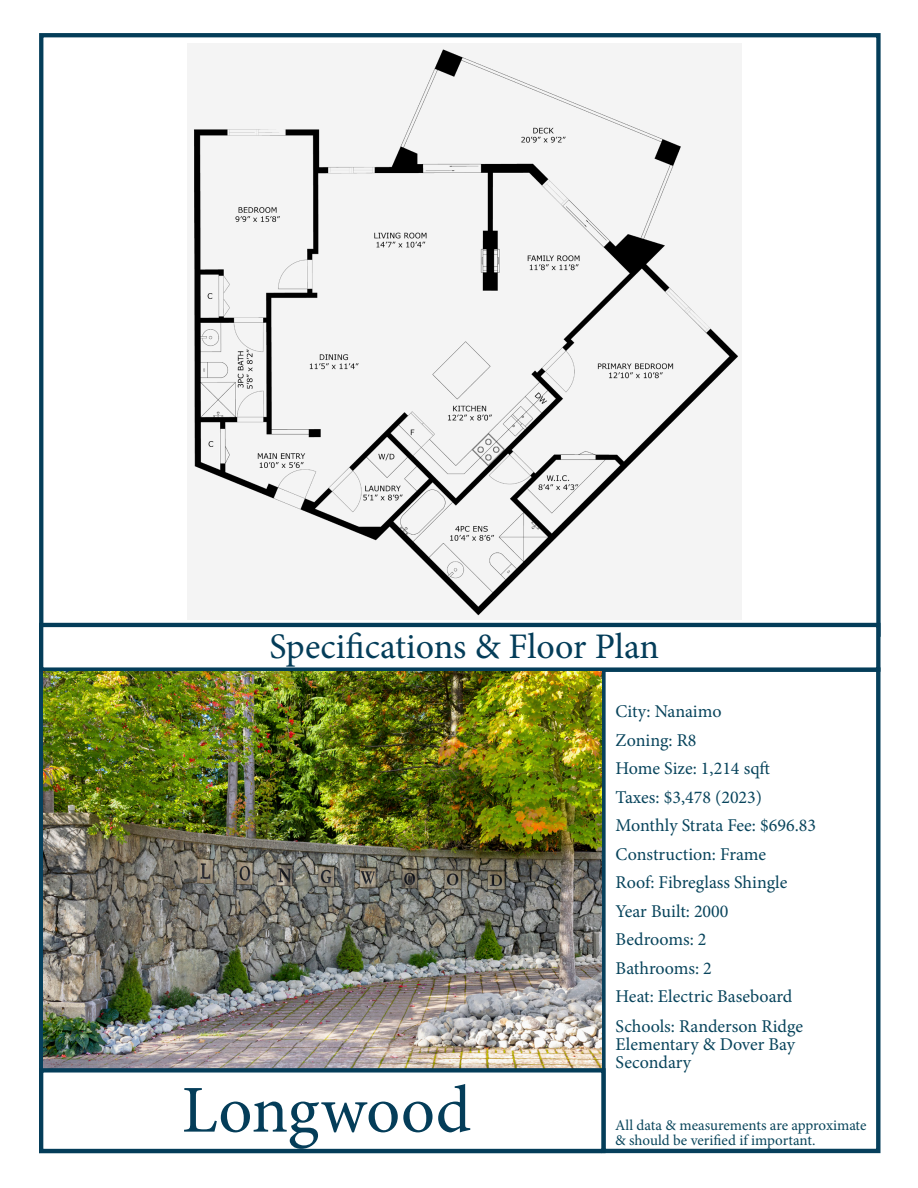
<style>
.page{position:relative;width:918px;height:1188px;background:#fff}
.page>*{position:absolute;margin:0;border:0;box-sizing:border-box;transform-origin:0 0}
.t1{font:67.05px "Minion Pro";letter-spacing:.01em;color:#043d59}
.t2{font:36px "Minion Pro";color:#043d59}
.t3{font:18px "Minion Pro";color:#08445c}
.t4{font:15px "Minion Pro";letter-spacing:-.005em;color:#09455b}
</style>
<div class="page">
<div style="left:39px;top:33px;width:842px;height:604px;background:#fff;border:4px solid #043d59"></div>
<div style="left:601px;top:667px;width:280px;height:486px;background:#fff;border:4px solid #07405c"></div>
<div style="left:39px;top:623px;width:842px;height:49px;background:#fff;border:4px solid #043d59"></div>
<img style="left:43px;top:672px;width:559px;height:396px">
<div style="left:39px;top:1068px;width:567px;height:85px;background:#fff;border:4px solid #043d59"></div>
<img style="left:187px;top:43px;width:555px;height:577px">
<p class="t2" style="left:269px;top:623px;width:391px">Specifications &amp; Floor Plan</p>
<p class="t1" style="left:182px;top:1065px;width:291px">Longwood</p>
<p class="t3" style="left:616px;top:700px;width:107px">City: Nanaimo</p>
<p class="t3" style="left:616px;top:728px;width:82px">Zoning: R8</p>
<p class="t3" style="left:616px;top:757px;width:156px">Home Size: 1,214 sqft</p>
<p class="t3" style="left:616px;top:785px;width:148px">Taxes: $3,478 (2023)</p>
<p class="t3" style="left:616px;top:814px;width:202px">Monthly Strata Fee: $696.83</p>
<p class="t3" style="left:616px;top:842px;width:152px">Construction: Frame</p>
<p class="t3" style="left:616px;top:871px;width:173px">Roof: Fibreglass Shingle</p>
<p class="t3" style="left:616px;top:899px;width:114px">Year Built: 2000</p>
<p class="t3" style="left:616px;top:928px;width:92px">Bedrooms: 2</p>
<p class="t3" style="left:616px;top:956px;width:98px">Bathrooms: 2</p>
<p class="t3" style="left:616px;top:985px;width:178px">Heat: Electric Baseboard</p>
<p class="t3" style="left:616px;top:1015px;width:189px">Schools: Randerson Ridge</p>
<p class="t3" style="left:616px;top:1033px;width:181px">Elementary &amp; Dover Bay</p>
<p class="t3" style="left:616px;top:1051px;width:77px">Secondary</p>
<p class="t4" style="left:615px;top:1115px;width:253px">All data &amp; measurements are approximate</p>
<p class="t4" style="left:615px;top:1130px;width:202px">&amp; should be verified if important.</p>
</div>
